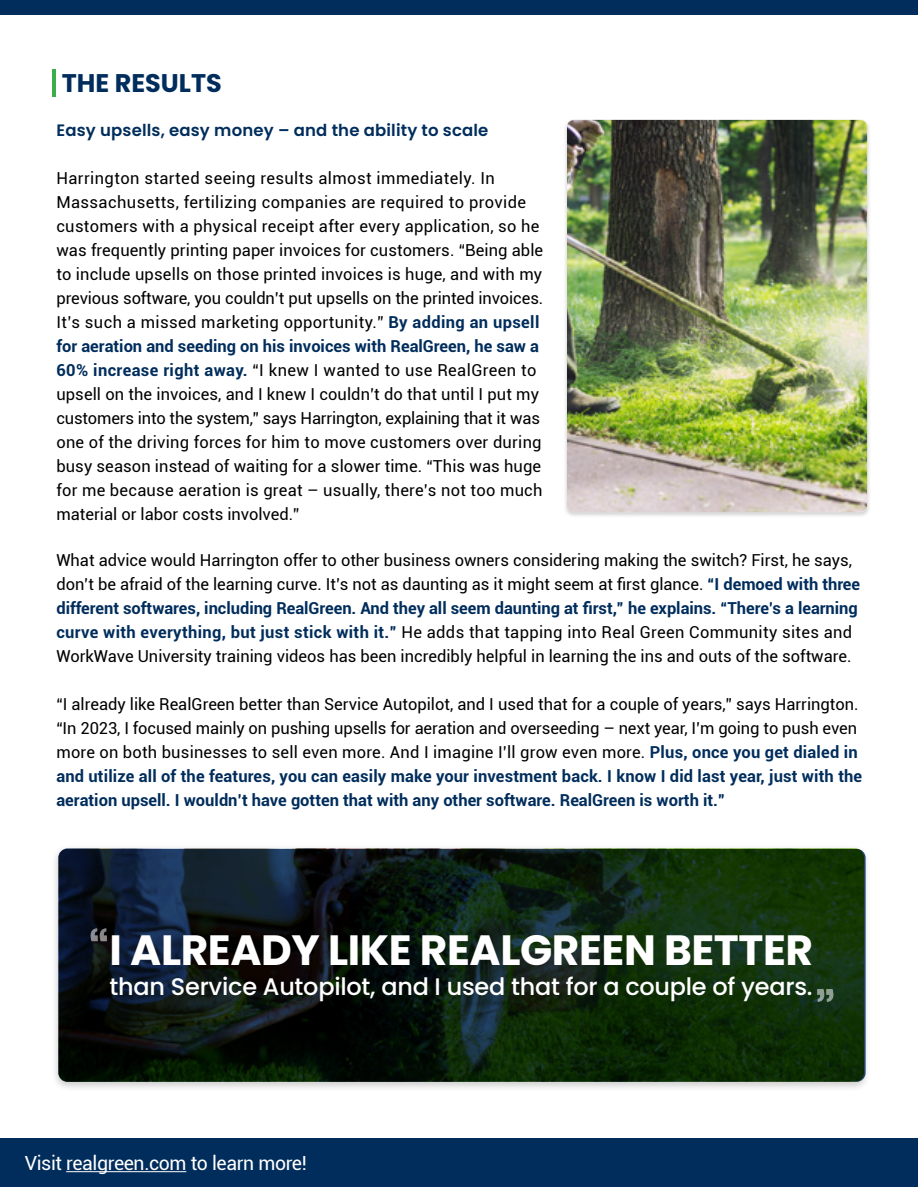
<style>
.page{position:relative;width:918px;height:1188px;background:#fff}
.page>*{position:absolute;margin:0;border:0;box-sizing:border-box;transform-origin:0 0}
.t1{font:700 42.3px "Poppins";letter-spacing:-.01em;color:#fff}
.t2{font:700 25.5px "Poppins";color:#002d5c}
.t3{font:500 24px "Poppins";letter-spacing:-.01em;color:#fff}
.t4{font:19.5px "Roboto";letter-spacing:-.02em;color:#fff}
.t5{font:16.5px/24px "Roboto";letter-spacing:.005em;color:#000}
.t6{font:600 16.5px "Poppins";letter-spacing:.01em;color:#002d5c}
.s1{font-weight:700;color:#002d5c}
</style>
<div class="page">
<div style="left:564px;top:119px;width:307px;height:399px;background:#000;opacity:.2"></div>
<img style="left:567px;top:120px;width:300px;height:392px">
<div style="left:0;top:1139px;width:918px;height:48px;background:#002d5c"></div>
<hr style="left:66px;top:1171px;width:120px;height:1px;background:#fff">
<div style="left:0;top:0;width:918px;height:15px;background:#002d5c"></div>
<hr style="left:52px;top:70px;width:4px;height:27px;background:#3bae49">
<div style="left:52px;top:845px;width:819px;height:247px;background:#000;opacity:.2"></div>
<svg style="left:58px;top:849px;width:808px;height:233px;background:#0d2113"></svg>
<svg style="left:91px;top:928px;width:16px;height:13px"></svg>
<svg style="left:817px;top:989px;width:16px;height:13px"></svg>
<h2 class="t2" style="left:62px;top:69px;width:161px">THE RESULTS</h2>
<p class="t6" style="left:56px;top:121px;width:434px">Easy upsells, easy money – and the ability to scale</p>
<p class="t5" style="left:56px;top:166px;width:488px">Harrington started seeing results almost immediately. In Massachusetts, fertilizing companies are required to provide customers with a physical receipt after every application, so he was frequently printing paper invoices for customers. “Being able to include upsells on those printed invoices is huge, and with my previous software, you couldn’t put upsells on the printed invoices.<br>It’s such a missed marketing opportunity.” <span class="s1">By adding an upsell for aeration and seeding on his invoices with RealGreen, he saw a 60% increase right away.</span> “I knew I wanted to use RealGreen to upsell on the invoices, and I knew I couldn’t do that until I put my customers into the system,” says Harrington, explaining that it was one of the driving forces for him to move customers over during busy season instead of waiting for a slower time. “This was huge for me because aeration is great – usually, there’s not too much material or labor costs involved.”</p>
<p class="t5" style="left:56px;top:547px;width:805px">What advice would Harrington offer to other business owners considering making the switch? First, he says, don’t be afraid of the learning curve. It’s not as daunting as it might seem at first glance. <span class="s1">“I demoed with three different softwares, including RealGreen. And they all seem daunting at first,” he explains. “There’s a learning curve with everything, but just stick with it.”</span> He adds that tapping into Real Green Community sites and WorkWave University training videos has been incredibly helpful in learning the ins and outs of the software.</p>
<p class="t5" style="left:56px;top:691px;width:807px">“I already like RealGreen better than Service Autopilot, and I used that for a couple of years,” says Harrington. “In 2023, I focused mainly on pushing upsells for aeration and overseeding – next year, I’m going to push even more on both businesses to sell even more. And I imagine I’ll grow even more. <span class="s1">Plus, once you get dialed in and utilize all of the features, you can easily make your investment back. I know I did last year, just with the aeration upsell. I wouldn’t have gotten that with any other software. RealGreen is worth it.”</span></p>
<h1 class="t1" style="left:110px;top:926px;width:705px">I ALREADY LIKE REALGREEN BETTER</h1>
<h3 class="t3" style="left:110px;top:973px;width:705px">than Service Autopilot, and I used that for a couple of years.</h3>
<p class="t4" style="left:25px;top:1150px;width:284px">Visit realgreen.com to learn more!</p>
</div>
